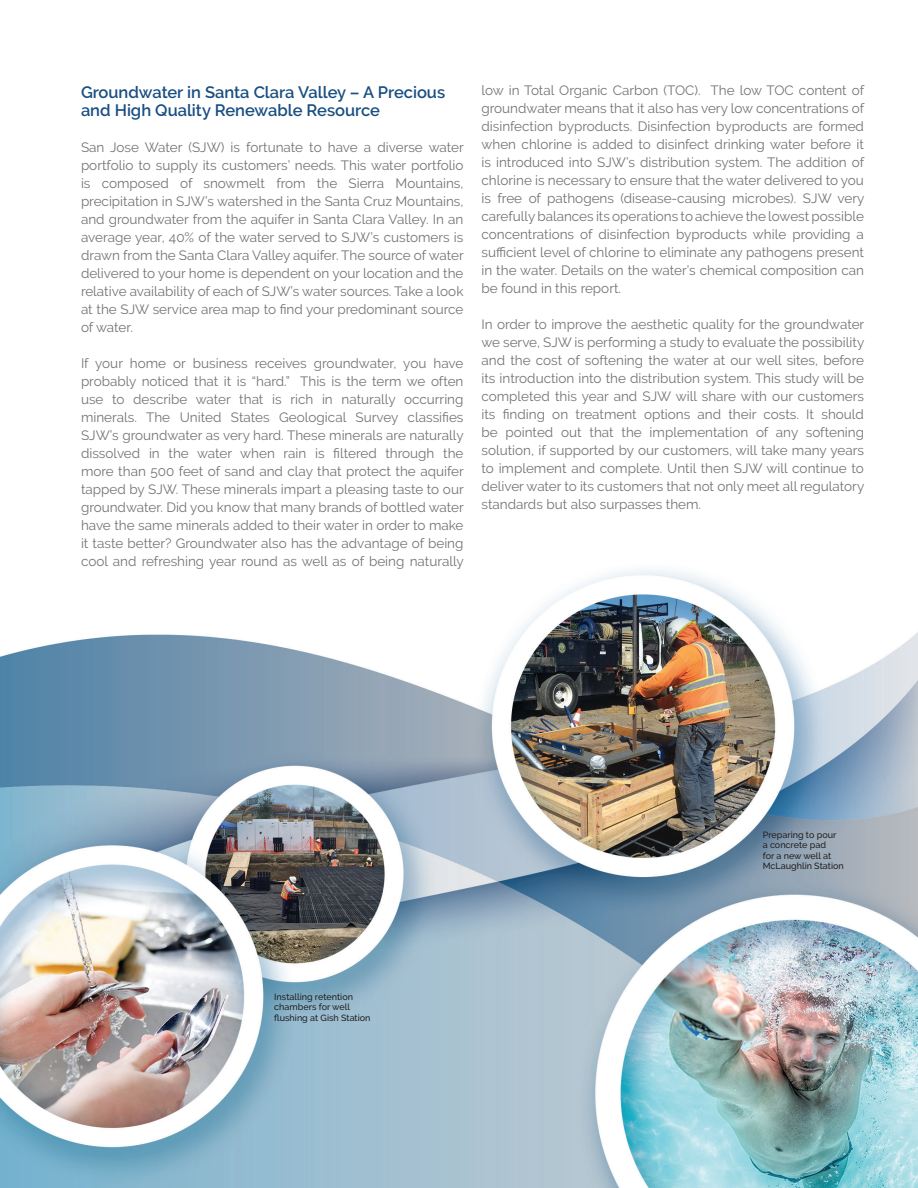
<style>
.page{position:relative;width:918px;height:1188px;background:#fff}
.page>*{position:absolute;margin:0;border:0;box-sizing:border-box;transform-origin:0 0}
.t1{font:600 16.5px/18px "Raleway";color:#184e82}
.t2{font:13.5px/18px "Raleway";color:#727477;text-align:justify}
.t3{font:500 9px/10.5px "Raleway";color:#231f20}
</style>
<div class="page">
<img style="left:0;top:569px;width:918px;height:619px">
<p class="t1" style="left:81px;top:83px;width:366px">Groundwater in Santa Clara Valley – A Precious and High Quality Renewable Resource</p>
<p class="t2" style="left:81px;top:138px;width:384px">San Jose Water (SJW) is fortunate to have a diverse water portfolio to supply its customers’ needs. This water portfolio is composed of snowmelt from the Sierra Mountains, precipitation in SJW’s watershed in the Santa Cruz Mountains, and groundwater from the aquifer in Santa Clara Valley. In an average year, 40% of the water served to SJW’s customers is drawn from the Santa Clara Valley aquifer. The source of water delivered to your home is dependent on your location and the relative availability of each of SJW’s water sources. Take a look at the SJW service area map to find your predominant source of water.</p>
<p class="t2" style="left:81px;top:354px;width:384px">If your home or business receives groundwater, you have probably noticed that it is “hard.” This is the term we often use to describe water that is rich in naturally occurring minerals. The United States Geological Survey classifies SJW’s groundwater as very hard. These minerals are naturally dissolved in the water when rain is filtered through the more than 500 feet of sand and clay that protect the aquifer tapped by SJW. These minerals impart a pleasing taste to our groundwater. Did you know that many brands of bottled water have the same minerals added to their water in order to make it taste better? Groundwater also has the advantage of being cool and refreshing year round as well as of being naturally</p>
<p class="t2" style="left:482px;top:81px;width:384px">low in Total Organic Carbon (TOC). The low TOC content of groundwater means that it also has very low concentrations of disinfection byproducts. Disinfection byproducts are formed when chlorine is added to disinfect drinking water before it is introduced into SJW’s distribution system. The addition of chlorine is necessary to ensure that the water delivered to you is free of pathogens (disease-causing microbes). SJW very carefully balances its operations to achieve the lowest possible concentrations of disinfection byproducts while providing a sufficient level of chlorine to eliminate any pathogens present in the water. Details on the water’s chemical composition can be found in this report.</p>
<p class="t2" style="left:482px;top:315px;width:384px">In order to improve the aesthetic quality for the groundwater we serve, SJW is performing a study to evaluate the possibility and the cost of softening the water at our well sites, before its introduction into the distribution system. This study will be completed this year and SJW will share with our customers its finding on treatment options and their costs. It should be pointed out that the implementation of any softening solution, if supported by our customers, will take many years to implement and complete. Until then SJW will continue to deliver water to its customers that not only meet all regulatory standards but also surpasses them.</p>
<p class="t3" style="left:274px;top:991px;width:80px">Installing retention chambers for well</p>
<p class="t3" style="left:274px;top:1012px;width:98px">flushing at Gish Station</p>
<p class="t3" style="left:763px;top:829px;width:75px">Preparing to pour</p>
<p class="t3" style="left:763px;top:840px;width:65px">a concrete pad</p>
<p class="t3" style="left:763px;top:850px;width:70px">for a new well at</p>
<p class="t3" style="left:763px;top:861px;width:83px">McLaughlin Station</p>
</div>
